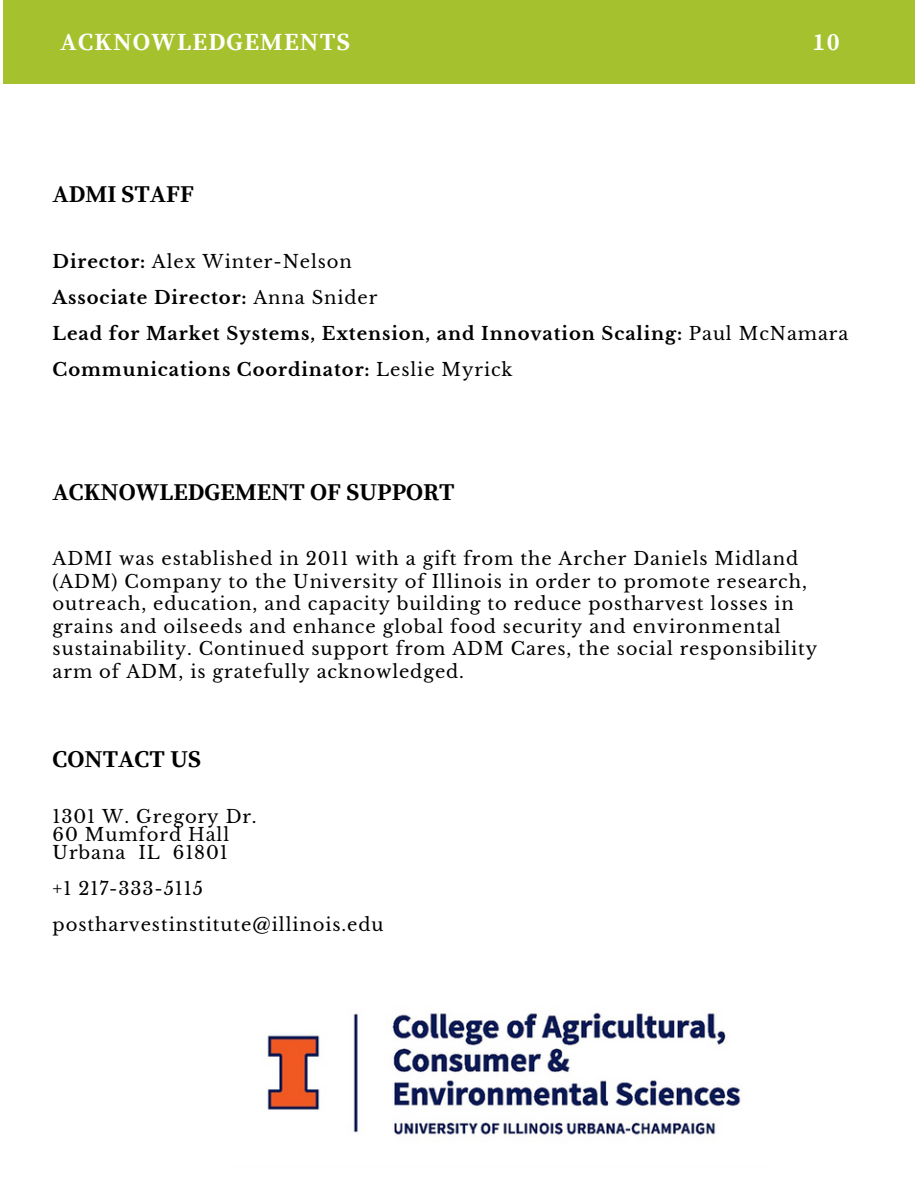
<style>
.page{position:relative;width:918px;height:1188px;background:#fff}
.page>*{position:absolute;margin:0;border:0;box-sizing:border-box;transform-origin:0 0}
.t1{font:700 24.6px "Source Serif Pro";letter-spacing:.05em;color:#fff}
.t2{font:700 24px "Source Serif Pro";color:#000001}
.t3{font:18px/22.5px "Libre Baskerville";letter-spacing:.05em;color:#000}
.t4{font:700 18px/36px "Libre Baskerville";letter-spacing:.05em;color:#000}
.s1{font-weight:400}
</style>
<div class="page">
<div style="left:3px;top:0;width:912px;height:84px;background:#a6c12e"></div>
<img style="left:267px;top:1012px;width:474px;height:123px">
<h1 class="t1" style="left:60px;top:27px;width:291px">ACKNOWLEDGEMENTS</h1>
<h1 class="t1" style="left:813px;top:27px;width:29px">10</h1>
<h2 class="t2" style="left:53px;top:180px;width:143px">ADMI STAFF</h2>
<p class="t4" style="left:53px;top:244px;width:797px">Director: <span class="s1">Alex Winter-Nelson<br></span>Associate Director: <span class="s1">Anna Snider<br></span>Lead for Market Systems, Extension, and Innovation Scaling: <span class="s1">Paul McNamara </span>Communications Coordinator: <span class="s1">Leslie Myrick</span></p>
<h2 class="t2" style="left:53px;top:478px;width:404px">ACKNOWLEDGEMENT OF SUPPORT</h2>
<p class="t3" style="left:53px;top:548px;width:766px">ADMI was established in 2011 with a gift from the Archer Daniels Midland (ADM) Company to the University of Illinois in order to promote research, outreach, education, and capacity building to reduce postharvest losses in grains and oilseeds and enhance global food security and environmental sustainability. Continued support from ADM Cares, the social responsibility arm of ADM, is gratefully acknowledged.</p>
<h2 class="t2" style="left:53px;top:745px;width:150px">CONTACT US</h2>
<p class="t3" style="left:53px;top:808px;width:206px;line-height:18px">1301 W. Gregory Dr.<br>60 Mumford Hall<br>Urbana IL 61801</p>
<p class="t3" style="left:53px;top:871px;width:332px;line-height:36px">+1 217-333-5115 postharvestinstitute@illinois.edu</p>
</div>
